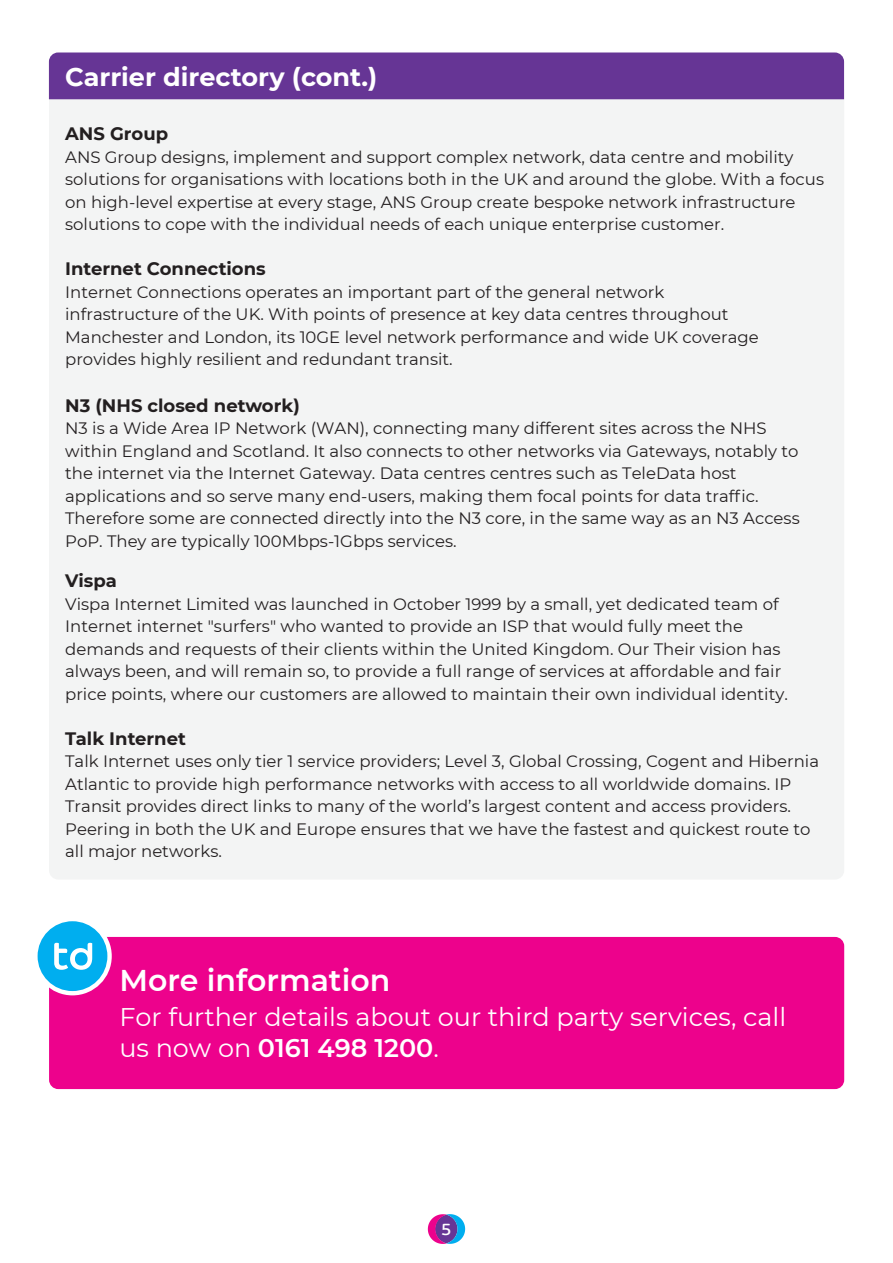
<style>
.page{position:relative;width:893px;height:1263px;background:#fff}
.page>*{position:absolute;margin:0;border:0;box-sizing:border-box;transform-origin:0 0}
.t1{font:600 30px "Montserrat";color:#fff}
.t2{font:25.5px/30.6px "Montserrat";color:#fff}
.t3{font:700 25.5px "Montserrat";color:#fff}
.t4{font:700 18px "Montserrat";color:#231f20}
.t5{font:16.5px/22.5px "Montserrat";color:#231f20}
.t6{font:16.35px "Co Headline W01";color:#fff}
.s1{font-weight:600}
</style>
<div class="page">
<div style="left:49px;top:937px;width:795px;height:152px;background:#ed028c;border-radius:9px"></div>
<svg style="left:33px;top:917px;width:79px;height:78px"></svg>
<div style="left:49px;top:99px;width:795px;height:780px;background:#f3f4f4"></div>
<div style="left:49px;top:52px;width:795px;height:47px;background:#663595"></div>
<svg style="left:428px;top:1214px;width:37px;height:30px"></svg>
<div style="left:38px;top:921px;width:69px;height:70px;background:#00aeef;border-radius:50%"></div>
<svg style="left:54px;top:943px;width:38px;height:27px"></svg>
<h2 class="t3" style="left:65px;top:58px;width:314px">Carrier directory (cont.)</h2>
<p class="t4" style="left:65px;top:121px;width:104px">ANS Group</p>
<p class="t5" style="left:65px;top:145px;width:760px">ANS Group designs, implement and support complex network, data centre and mobility solutions for organisations with locations both in the UK and around the globe. With a focus on high-level expertise at every stage, ANS Group create bespoke network infrastructure solutions to cope with the individual needs of each unique enterprise customer.</p>
<p class="t4" style="left:65px;top:256px;width:202px">Internet Connections</p>
<p class="t5" style="left:65px;top:280px;width:695px">Internet Connections operates an important part of the general network infrastructure of the UK. With points of presence at key data centres throughout Manchester and London, its 10GE level network performance and wide UK coverage provides highly resilient and redundant transit.</p>
<p class="t4" style="left:65px;top:392px;width:236px">N3 (NHS closed network)</p>
<p class="t5" style="left:65px;top:416px;width:736px">N3 is a Wide Area IP Network (WAN), connecting many different sites across the NHS within England and Scotland. It also connects to other networks via Gateways, notably to the internet via the Internet Gateway. Data centres centres such as TeleData host applications and so serve many end-users, making them focal points for data traffic.<br>Therefore some are connected directly into the N3 core, in the same way as an N3 Access PoP. They are typically 100Mbps-1Gbps services.</p>
<p class="t4" style="left:65px;top:568px;width:53px">Vispa</p>
<p class="t5" style="left:65px;top:592px;width:724px">Vispa Internet Limited was launched in October 1999 by a small, yet dedicated team of Internet internet "surfers" who wanted to provide an ISP that would fully meet the demands and requests of their clients within the United Kingdom. Our Their vision has always been, and will remain so, to provide a full range of services at affordable and fair price points, where our customers are allowed to maintain their own individual identity.</p>
<p class="t4" style="left:65px;top:725px;width:122px">Talk Internet</p>
<p class="t5" style="left:65px;top:749px;width:755px">Talk Internet uses only tier 1 service providers; Level 3, Global Crossing, Cogent and Hibernia Atlantic to provide high performance networks with access to all worldwide domains. IP Transit provides direct links to many of the world’s largest content and access providers.<br>Peering in both the UK and Europe ensures that we have the fastest and quickest route to all major networks.</p>
<h1 class="t1" style="left:119px;top:959px;width:272px">More information</h1>
<h2 class="t2" style="left:119px;top:1001px;width:668px">For further details about our third party services, call us now on <span class="s1">0161 498 1200</span>.</h2>
<p class="t6" style="left:442px;top:1220px;width:11px">5</p>
</div>
